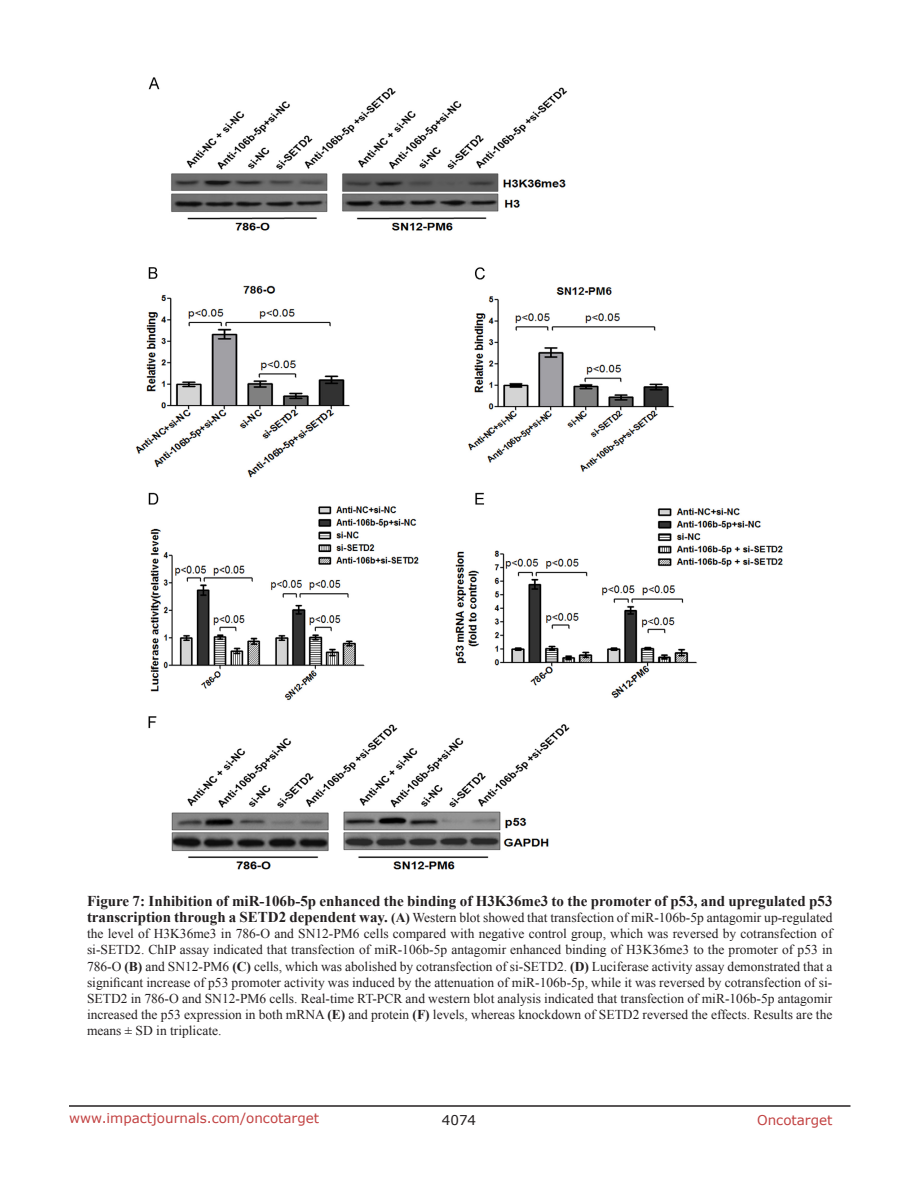
<style>
.page{position:relative;width:918px;height:1188px;background:#fff}
.page>*{position:absolute;margin:0;border:0;box-sizing:border-box;transform-origin:0 0}
.FigureText{font:700 15px "Times New Roman";color:#231f20}
.FigureText-2{font:13.5px/16.2px "Times New Roman";color:#231f20;text-align:justify}
.t1{font:13.5px "Verdana";color:#c24141}
.t2{font:13.5px "Verdana";color:#231f20}
.s1{font-weight:700;font-size:15px}
.s2{font-weight:700}
</style>
<div class="page">
<hr style="left:69px;top:1105px;width:781px;height:2px;background:#231f20">
<img style="left:136px;top:77px;width:647px;height:792px">
<p class="FigureText" style="left:87px;top:890px;width:747px">Figure 7: Inhibition of miR-106b-5p enhanced the binding of H3K36me3 to the promoter of p53, and upregulated p53</p>
<p class="FigureText-2" style="left:87px;top:909px;width:747px"><span class="s1">transcription through a SETD2 dependent way.</span> <span class="s2">(A)</span> Western blot showed that transfection of miR-106b-5p antagomir up-regulated the level of H3K36me3 in 786-O and SN12-PM6 cells compared with negative control group, which was reversed by cotransfection of si-SETD2. ChIP assay indicated that transfection of miR-106b-5p antagomir enhanced binding of H3K36me3 to the promoter of p53 in 786-O <span class="s2">(B)</span> and SN12-PM6 <span class="s2">(C)</span> cells, which was abolished by cotransfection of si-SETD2. <span class="s2">(D)</span> Luciferase activity assay demonstrated that a significant increase of p53 promoter activity was induced by the attenuation of miR-106b-5p, while it was reversed by cotransfection of si-SETD2 in 786-O and SN12-PM6 cells. Real-time RT-PCR and western blot analysis indicated that transfection of miR-106b-5p antagomir increased the p53 expression in both mRNA <span class="s2">(E)</span> and protein <span class="s2">(F)</span> levels, whereas knockdown of SETD2 reversed the effects. Results are the means ± SD in triplicate.</p>
<p class="t1" style="left:69px;top:1109px;width:252px">www.impactjournals.com/oncotarget</p>
<p class="t2" style="left:442px;top:1111px;width:36px">4074</p>
<p class="t1" style="left:757px;top:1111px;width:77px">Oncotarget</p>
</div>
